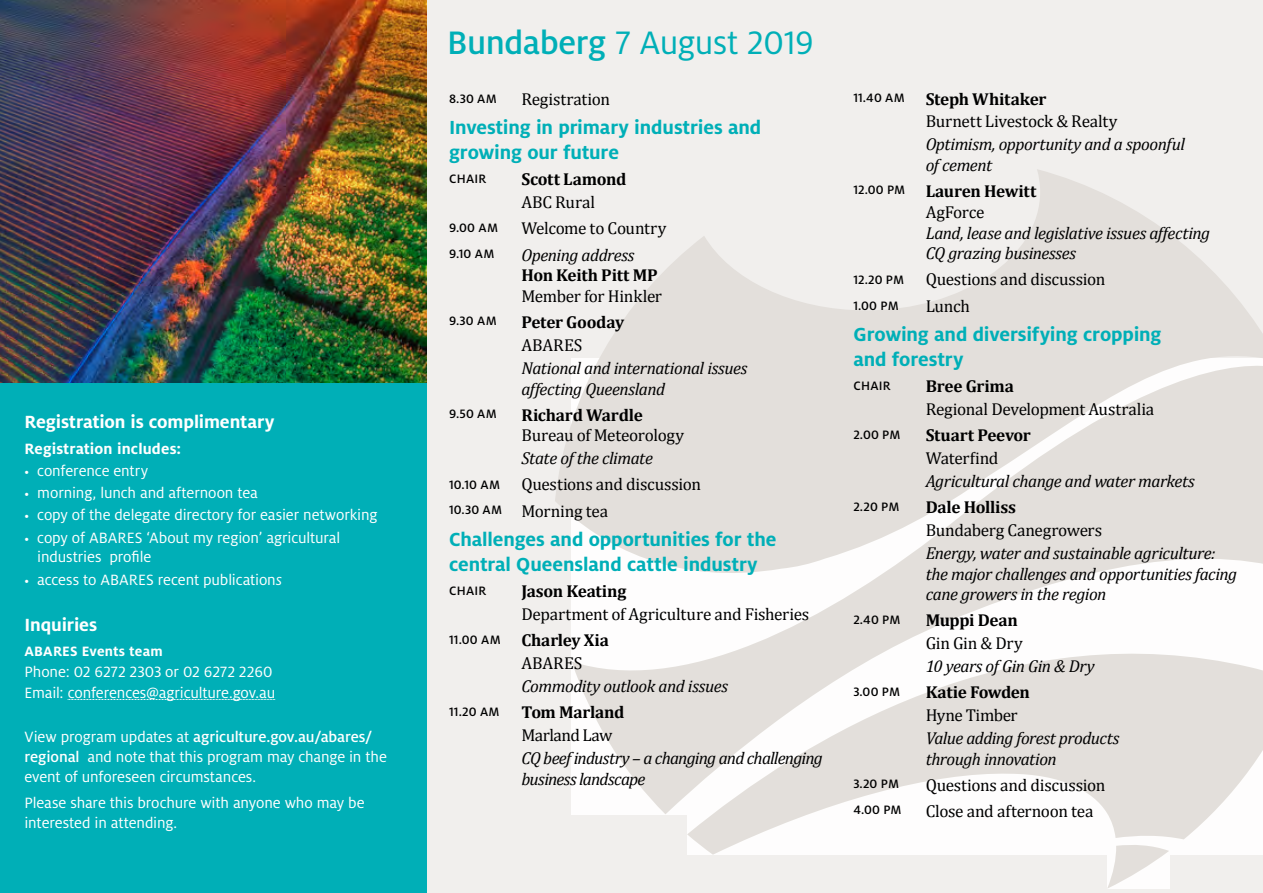
<style>
.page{position:relative;width:1263px;height:893px;background:#f1efed}
.page>*{position:absolute;margin:0;border:0;box-sizing:border-box;transform-origin:0 0}
.t1{font:36px "Milo Pro";letter-spacing:-.015em;color:#00afb7}
.t2{font:700 21px/25.2px "Milo Pro";letter-spacing:-.005em;color:#00afb7}
.t3{font:700 19.5px "Milo Pro";letter-spacing:-.005em;color:#fff}
.t4{font:italic 17.25px/20.7px "Cambria";letter-spacing:-.03em;color:#000}
.t5{font:17.25px/26.2px "Cambria";letter-spacing:-.015em;color:#000}
.t6{font:700 17.25px/20.7px "Cambria";letter-spacing:-.02em;color:#000}
.t7{font:17.25px "Cambria";letter-spacing:-.035em;color:#000}
.t8{font:16.5px/19.8px "Milo Pro";letter-spacing:-.01em;color:#fff}
.t9{font:700 16.5px "Milo Pro";letter-spacing:.005em;color:#fff}
.t10{font:700 15px "Milo Pro";letter-spacing:.015em;color:#fff}
.t11{font:500 13.5px "Milo Pro";letter-spacing:.015em;color:#000}
.s1{font-size:12.75px}
.s2{font-style:italic}
.s3{font-weight:500}
.s4{font-family:"Milo Pro";font-weight:500;font-size:13.5px}
.s5{font-weight:700}
.s6{font-weight:400}
</style>
<div class="page">
<svg style="left:1107px;top:855px;width:62px;height:34px"></svg>
<svg style="left:572px;top:586px;width:691px;height:228px;fill:#fefdfd"></svg>
<svg style="left:687px;top:654px;width:576px;height:201px;fill:#e3dfdb"></svg>
<svg style="left:555px;top:169px;width:708px;height:417px;fill:#e3dfdb"></svg>
<div style="left:0;top:383px;width:427px;height:510px;background:#00afb7"></div>
<img style="left:0;top:0;width:427px;height:383px">
<svg style="left:68px;top:699px;width:207px;height:1px"></svg>
<p class="t3" style="left:25px;top:411px;width:251px">Registration is complimentary</p>
<p class="t9" style="left:25px;top:440px;width:158px">Registration includes:</p>
<p class="t8" style="left:25px;top:461px;width:125px"><span class="s1">•</span> conference entry</p>
<p class="t8" style="left:25px;top:483px;width:235px"><span class="s1">•</span> morning, lunch and afternoon tea</p>
<p class="t8" style="left:25px;top:505px;width:354px"><span class="s1">•</span> copy of the delegate directory for easier networking</p>
<p class="t8" style="left:37px;top:528px;width:305px;text-indent:-13px"><span class="s1">•</span> copy of ABARES ‘About my region’ agricultural industries profile</p>
<p class="t8" style="left:25px;top:570px;width:259px"><span class="s1">•</span> access to ABARES recent publication<span class="s2">s</span></p>
<p class="t3" style="left:25px;top:614px;width:74px">Inquiries</p>
<p class="t10" style="left:25px;top:643px;width:140px">ABARES Events team</p>
<p class="t8" style="left:25px;top:661px;width:252px;line-height:21px">Phone: 02 6272 2303 or 02 6272 2260<br>Email: conferences@agriculture.gov.au</p>
<p class="t8" style="left:25px;top:727px;width:364px">View program updates at <span class="s3">agriculture.gov.au/abares/ regional</span> and note that this program may change in the event of unforeseen circumstances.</p>
<p class="t8" style="left:25px;top:793px;width:342px">Please share this brochure with anyone who may be interested in attending.</p>
<h1 class="t1" style="left:447px;top:23px;width:368px"><span class="s3">Bundaberg</span> 7 August 2019</h1>
<p class="t11" style="left:449px;top:92px;width:49px">8.30 AM</p>
<p class="t5" style="left:521px;top:86px;width:90px">Registration</p>
<p class="t2" style="left:449px;top:115px;width:314px">Investing in primary industries and growing our future</p>
<p class="t11" style="left:449px;top:171px;width:39px">CHAIR</p>
<p class="t6" style="left:521px;top:169px;width:106px">Scott Lamond</p>
<p class="t5" style="left:521px;top:189px;width:75px">ABC Rural</p>
<p class="t11" style="left:449px;top:220px;width:50px">9.00 AM</p>
<p class="t5" style="left:521px;top:215px;width:146px">Welcome to Country</p>
<p class="t11" style="left:449px;top:246px;width:47px">9.10 AM</p>
<p class="t4" style="left:521px;top:244px;width:115px">Opening address</p>
<p class="t6" style="left:521px;top:264px;width:138px">Hon Keith Pitt MP</p>
<p class="t5" style="left:521px;top:283px;width:142px">Member for Hinkler</p>
<p class="t11" style="left:449px;top:314px;width:49px">9.30 AM</p>
<p class="t6" style="left:521px;top:311px;width:104px">Peter Gooday</p>
<p class="t5" style="left:521px;top:332px;width:62px">ABARES</p>
<p class="t4" style="left:521px;top:357px;width:228px">National and international issues affecting Queensland</p>
<p class="t11" style="left:449px;top:406px;width:49px">9.50 AM</p>
<p class="t6" style="left:521px;top:404px;width:123px">Richard Wardle</p>
<p class="t5" style="left:521px;top:422px;width:164px">Bureau of Meteorology</p>
<p class="t5" style="left:449px;top:445px;width:253px;text-indent:72px"><span class="s2">State of the climate<br></span><span class="s4">10.10 AM</span> Questions and discussion<br><sup>10.30</sup> <sup>AM</sup> Morning tea</p>
<p class="t2" style="left:449px;top:527px;width:329px">Challenges and opportunities for the central Queensland cattle industry</p>
<p class="t11" style="left:449px;top:583px;width:39px">CHAIR</p>
<p class="t6" style="left:521px;top:581px;width:106px">Jason Keating</p>
<p class="t5" style="left:449px;top:601px;width:362px;text-indent:72px">Department of Agriculture and Fisheries<br><sup>11.00</sup> <sup>AM</sup> <span class="s5">Charley Xia</span></p>
<p class="t5" style="left:521px;top:650px;width:62px">ABARES</p>
<p class="t4" style="left:521px;top:675px;width:208px">Commodity outlook and issues</p>
<p class="t11" style="left:449px;top:704px;width:52px">11.20 AM</p>
<p class="t6" style="left:521px;top:701px;width:105px">Tom Marland</p>
<p class="t7" style="left:521px;top:725px;width:93px">Marland Law</p>
<p class="t4" style="left:521px;top:747px;width:303px">CQ beef industry – a changing and challenging business landscape</p>
<p class="t5" style="left:926px;top:87px;width:193px;line-height:22.8px;text-indent:-72px"><sup>11.40</sup> <sup>AM</sup> <span class="s5">Steph Whitaker<br></span>Burnett Livestock &amp; Realty</p>
<p class="t4" style="left:926px;top:133px;width:261px">Optimism, opportunity and a spoonful of cement</p>
<p class="t6" style="left:926px;top:180px;width:112px;text-indent:-72px"><sup>12.00</sup> <sup>PM</sup> Lauren Hewitt<br><span class="s6">AgForce</span></p>
<p class="t4" style="left:926px;top:222px;width:286px">Land, lease and legislative issues affecting<br>CQ grazing businesses</p>
<p class="t5" style="left:853px;top:266px;width:253px"><span class="s4">12.20 PM</span> Questions and discussion</p>
<p class="t11" style="left:853px;top:299px;width:47px">1.00 PM</p>
<p class="t5" style="left:926px;top:292px;width:46px">Lunch</p>
<p class="t2" style="left:853px;top:322px;width:310px">Growing and diversifying cropping and forestry</p>
<p class="t11" style="left:853px;top:378px;width:39px">CHAIR</p>
<p class="t6" style="left:926px;top:376px;width:90px">Bree Grima</p>
<p class="t5" style="left:926px;top:396px;width:230px">Regional Development Australia</p>
<p class="t11" style="left:853px;top:427px;width:49px">2.00 PM</p>
<p class="t6" style="left:926px;top:425px;width:107px">Stuart Peevor</p>
<p class="t5" style="left:926px;top:445px;width:74px">Waterfind</p>
<p class="t4" style="left:926px;top:470px;width:271px">Agricultural change and water markets</p>
<p class="t11" style="left:853px;top:499px;width:48px">2.20 PM</p>
<p class="t6" style="left:926px;top:496px;width:92px">Dale Holliss</p>
<p class="t5" style="left:926px;top:517px;width:178px">Bundaberg Canegrowers</p>
<p class="t4" style="left:926px;top:542px;width:313px">Energy, water and sustainable agriculture: the major challenges and opportunities facing cane growers in the region</p>
<p class="t11" style="left:853px;top:612px;width:49px">2.40 PM</p>
<p class="t6" style="left:926px;top:610px;width:94px">Muppi Dean</p>
<p class="t5" style="left:926px;top:630px;width:99px">Gin Gin &amp; Dry</p>
<p class="t4" style="left:926px;top:655px;width:171px">10 years of Gin Gin &amp; Dry</p>
<p class="t11" style="left:853px;top:684px;width:48px">3.00 PM</p>
<p class="t6" style="left:926px;top:681px;width:106px">Katie Fowden</p>
<p class="t5" style="left:926px;top:702px;width:93px">Hyne Timber</p>
<p class="t4" style="left:926px;top:727px;width:195px">Value adding forest products through innovation</p>
<p class="t11" style="left:853px;top:776px;width:47px">3.20 PM</p>
<p class="t5" style="left:926px;top:772px;width:181px">Questions and discussion</p>
<p class="t11" style="left:853px;top:803px;width:50px">4.00 PM</p>
<p class="t5" style="left:926px;top:798px;width:169px">Close and afternoon tea</p>
</div>
